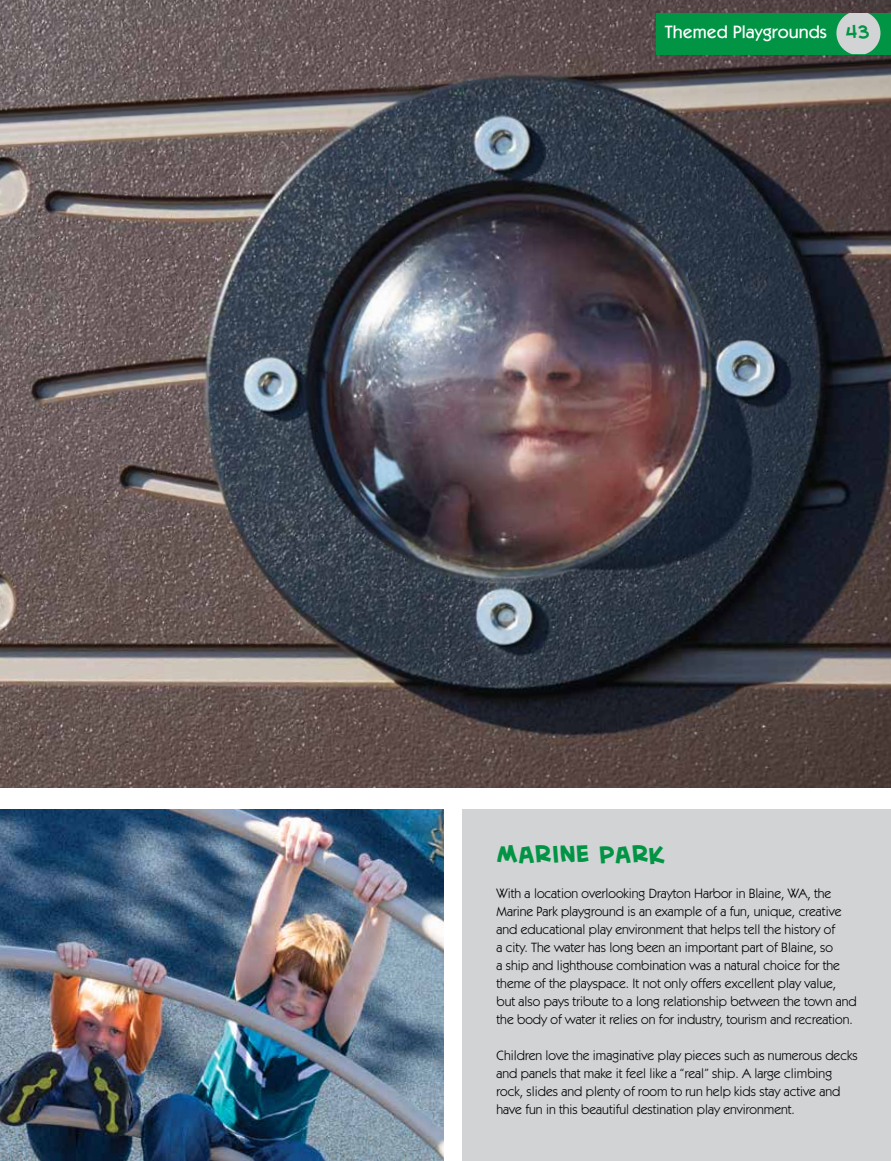
<style>
.page{position:relative;width:891px;height:1161px;background:#fff}
.page>*{position:absolute;margin:0;border:0;box-sizing:border-box;transform-origin:0 0}
.t1{font:24px "Creative Block BB Bold";color:#009444}
.t2{font:500 18px "Itc Kabel";color:#fff}
.t3{font:13.5px/18px "Itc Kabel";color:#000}
.s1{font-family:"Creative Block BB";font-weight:400;font-size:21px;color:#009444}
</style>
<div class="page">
<img style="left:0;top:809px;width:444px;height:352px">
<img style="left:0;top:0;width:891px;height:787px">
<div style="left:463px;top:809px;width:428px;height:352px;background:#d1d3d4"></div>
<div style="left:656px;top:13px;width:235px;height:41px;background:#009444"></div>
<svg style="left:836px;top:13px;width:44px;height:41px"></svg>
<h2 class="t2" style="left:665px;top:22px;width:206px">Themed Playgrounds <span class="s1">43</span></h2>
<h1 class="t1" style="left:497px;top:842px;width:170px">MARINE PARK</h1>
<p class="t3" style="left:497px;top:884px;width:362px">With a location overlooking Drayton Harbor in Blaine, WA, the Marine Park playground is an example of a fun, unique, creative and educational play environment that helps tell the history of<br>a city. The water has long been an important part of Blaine, so<br>a ship and lighthouse combination was a natural choice for the theme of the playspace. It not only offers excellent play value, but also pays tribute to a long relationship between the town and the body of water it relies on for industry, tourism and recreation.</p>
<p class="t3" style="left:497px;top:1046px;width:363px">Children love the imaginative play pieces such as numerous decks and panels that make it feel like a “real” ship. A large climbing rock, slides and plenty of room to run help kids stay active and have fun in this beautiful destination play environment.</p>
</div>
